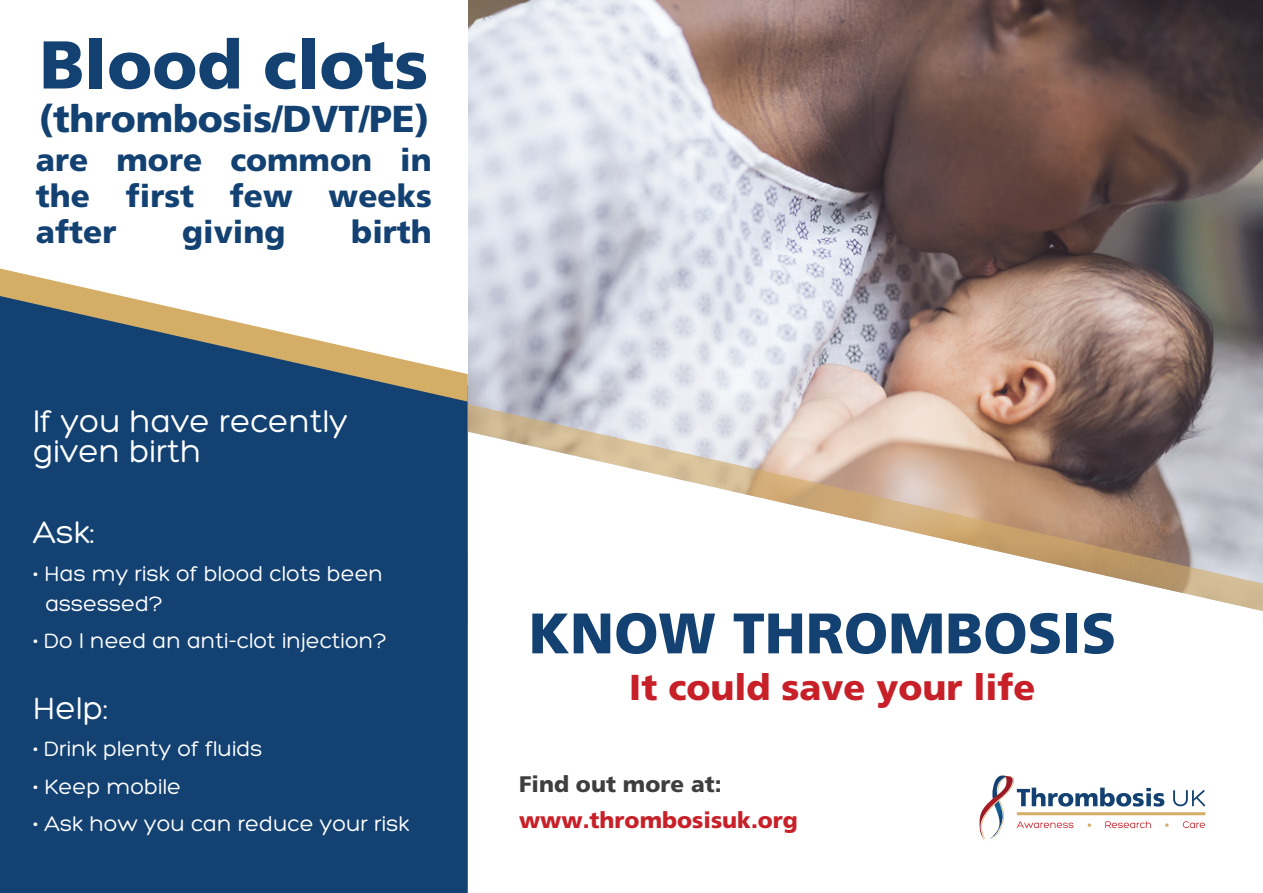
<style>
.page{position:relative;width:1263px;height:893px;background:#fff}
.page>*{position:absolute;margin:0;border:0;box-sizing:border-box;transform-origin:0 0}
.t1{font:800 67.5px "Articulate";color:#124172}
.t2{font:800 57px "Articulate";color:#124172}
.t3{font:800 37.5px "Articulate";letter-spacing:-.005em;color:#124172}
.t4{font:800 36px "Articulate";color:#c82028}
.t5{font:33px/30px "Hero";color:#fff}
.t6{font:800 31.5px/36px "Articulate";color:#124172;text-align:justify}
.t7{font:22.5px/30px "Hero";color:#fff}
.t8{font:800 22.5px "Articulate";color:#c82028}
.t9{font:800 22.5px "Articulate";color:#3e3e3f}
</style>
<div class="page">
<img style="left:468px;top:0;width:795px;height:404px">
<div style="left:0;top:402px;width:468px;height:491px;background:#124172"></div>
<svg style="left:468px;top:404px;width:795px;height:207px"></svg>
<svg style="left:0;top:269px;width:468px;height:133px"></svg>
<svg style="left:979px;top:775px;width:226px;height:65px"></svg>
<h1 class="t1" style="left:40px;top:24px;width:390px">Blood clots</h1>
<h3 class="t3" style="left:39px;top:96px;width:392px">(thrombosis/DVT/PE)</h3>
<h3 class="t6" style="left:36px;top:142px;width:397px">are more common in the first few weeks after</h3>
<h3 class="t6" style="left:182px;top:214px;width:105px">giving</h3>
<h3 class="t6" style="left:351px;top:214px;width:82px">birth</h3>
<h3 class="t5" style="left:33px;top:407px;width:316px">If you have recently given birth</h3>
<h3 class="t5" style="left:33px;top:518px;width:64px">Ask:</h3>
<p class="t7" style="left:45px;top:559px;width:339px;text-indent:-12px">• Has my risk of blood clots been assessed?</p>
<p class="t7" style="left:33px;top:626px;width:355px">• Do I need an anti-clot injection?</p>
<h3 class="t5" style="left:33px;top:693px;width:77px">Help:</h3>
<p class="t7" style="left:33px;top:734px;width:231px">• Drink plenty of fluids</p>
<p class="t7" style="left:33px;top:772px;width:150px">• Keep mobile</p>
<p class="t7" style="left:33px;top:809px;width:378px">• Ask how you can reduce your risk</p>
<h2 class="t2" style="left:529px;top:599px;width:589px">KNOW THROMBOSIS</h2>
<h3 class="t4" style="left:629px;top:666px;width:408px">It could save your life</h3>
<p class="t9" style="left:519px;top:771px;width:204px">Find out more at:</p>
<p class="t8" style="left:519px;top:807px;width:280px">www.thrombosisuk.org</p>
</div>
